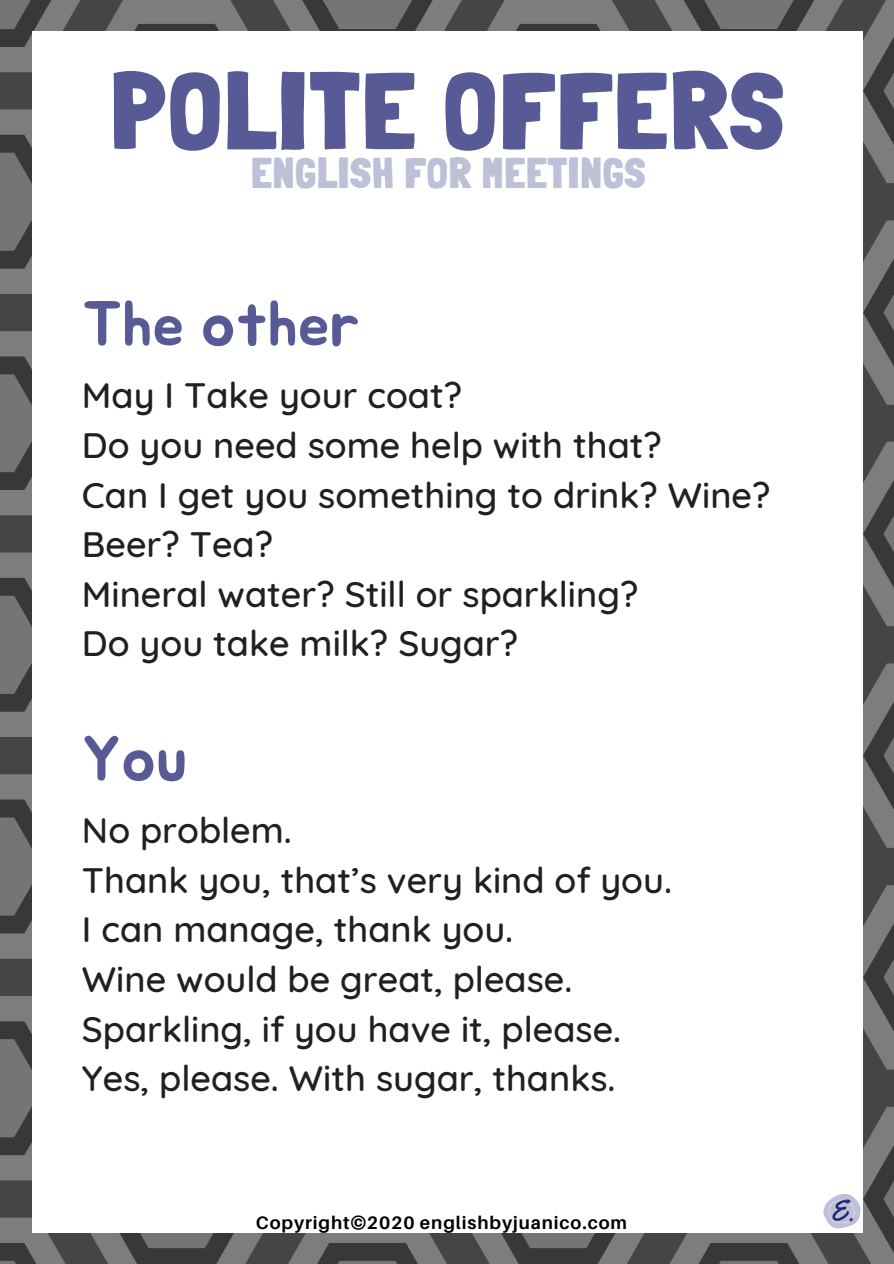
<style>
.page{position:relative;width:894px;height:1264px;background:#fff}
.page>*{position:absolute;margin:0;border:0;box-sizing:border-box;transform-origin:0 0}
.t1{font:900 108.15px "Londrina Solid";letter-spacing:.035em;color:#585a96}
.t2{font:63px "Jua";color:#585a96}
.t3{font:900 42px "Londrina Solid";letter-spacing:.035em;color:#bec0d7}
.t4{font:500 36px/49.7px "Quicksand";color:#221f1f}
.t5{font:700 18px "Aileron";letter-spacing:.05em;color:#000}
</style>
<div class="page">
<img style="left:0;top:0;width:893px;height:1263px">
<div style="left:32px;top:31px;width:830px;height:1201px;background:#fff"></div>
<img style="left:823px;top:1194px;width:37px;height:35px">
<h1 class="t1" style="left:111px;top:46px;width:673px">POLITE OFFERS</h1>
<p class="t3" style="left:251px;top:149px;width:395px">ENGLISH FOR MEETINGS</p>
<h2 class="t2" style="left:82px;top:295px;width:280px">The other</h2>
<p class="t4" style="left:82px;top:370px;width:690px">May I Take your coat?<br>Do you need some help with that?<br>Can I get you something to drink? Wine?<br>Beer? Tea?<br>Mineral water? Still or sparkling?<br>Do you take milk? Sugar?</p>
<h2 class="t2" style="left:82px;top:730px;width:107px">You</h2>
<p class="t4" style="left:82px;top:804px;width:591px">No problem.<br>Thank you, that’s very kind of you.<br>I can manage, thank you.<br>Wine would be great, please.<br>Sparkling, if you have it, please.<br>Yes, please. With sugar, thanks.</p>
<p class="t5" style="left:256px;top:1211px;width:372px">Copyright©2020 englishbyjuanico.com</p>
</div>
